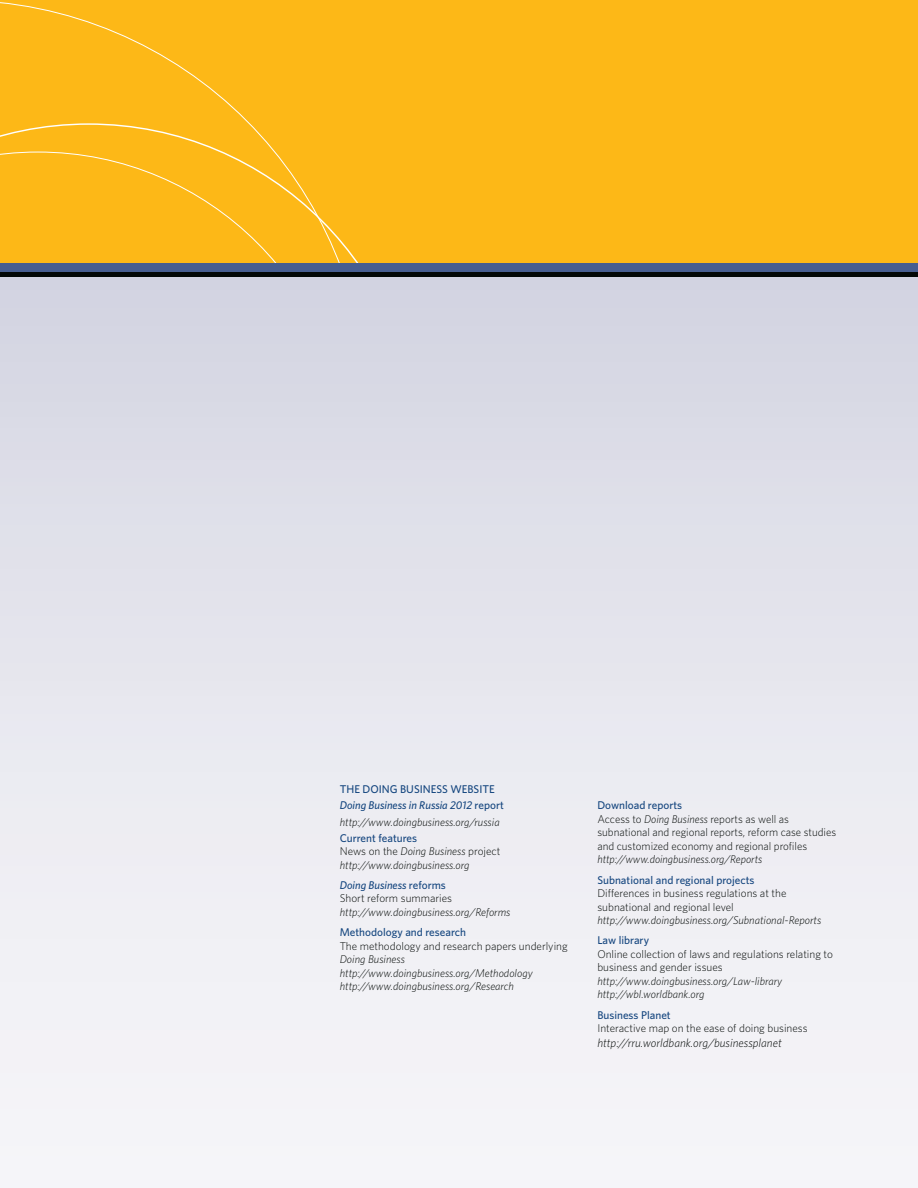
<style>
.page{position:relative;width:918px;height:1188px;background:#fff}
.page>*{position:absolute;margin:0;border:0;box-sizing:border-box;transform-origin:0 0}
.t1{font:italic 300 12px "Whitney";color:#030806}
.t2{font:italic 300 11.25px/13.5px "Whitney";color:#030806}
.t3{font:300 11.25px/13.5px "Whitney";color:#030806}
.t4{font:500 11.25px "Whitney";color:#15467f}
.s1{font-weight:500;font-style:normal;color:#15467f}
.s2{font-weight:500;color:#15467f}
.s3{font-style:normal}
.s4{font-weight:500;font-style:italic;color:#15467f}
.s5{font-style:italic}
</style>
<div class="page">
<div style="left:0;top:271px;width:918px;height:917px;background:linear-gradient(to bottom,#d5d6e2,#f9f9fb)"></div>
<div style="left:0;top:0;width:918px;height:269px;background:#fdb817"></div>
<svg style="left:0;top:2px;width:359px;height:261px"></svg>
<svg style="left:0;top:152px;width:349px;height:111px"></svg>
<div style="left:0;top:263px;width:918px;height:14px;background:#475e90"></div>
<div style="left:0;top:272px;width:918px;height:5px;background:#030806"></div>
<p class="t2" style="left:340px;top:782px;width:166px;line-height:16.2px"><span class="s1">THE DOING BUSINESS WEBSITE<br></span><span class="s2">Doing Business in Russia 2012</span> <span class="s1">report </span>http://www.doingbusiness.org/russia</p>
<p class="t2" style="left:340px;top:832px;width:162px"><span class="s1">Current features<br></span><span class="s3">News on the</span> Doing Business <span class="s3">project </span>http://www.doingbusiness.org</p>
<p class="t3" style="left:340px;top:879px;width:114px"><span class="s4">Doing Business</span> <span class="s2">reforms<br></span>Short reform summaries</p>
<p class="t2" style="left:340px;top:906px;width:172px">http://www.doingbusiness.org/Reforms</p>
<p class="t4" style="left:340px;top:928px;width:128px">Methodology and research</p>
<p class="t3" style="left:340px;top:940px;width:229px">The methodology and research papers underlying</p>
<p class="t2" style="left:340px;top:953px;width:195px">Doing Business http://www.doingbusiness.org/Methodology http://www.doingbusiness.org/Research</p>
<p class="t3" style="left:597px;top:800px;width:240px"><span class="s2">Download reports<br></span>Access to <span class="s5">Doing Business</span> reports as well as subnational and regional reports, reform case studies and customized economy and regional profiles</p>
<p class="t2" style="left:597px;top:854px;width:166px">http://www.doingbusiness.org/Reports</p>
<p class="t4" style="left:597px;top:876px;width:159px">Subnational and regional projects</p>
<p class="t3" style="left:597px;top:887px;width:191px">Differences in business regulations at the subnational and regional level</p>
<p class="t2" style="left:597px;top:914px;width:225px">http://www.doingbusiness.org/Subnational-Reports</p>
<p class="t4" style="left:597px;top:936px;width:53px">Law library</p>
<p class="t3" style="left:597px;top:948px;width:237px">Online collection of laws and regulations relating to business and gender issues</p>
<p class="t2" style="left:597px;top:975px;width:186px">http://www.doingbusiness.org/Law-library http://wbl.worldbank.org</p>
<p class="t4" style="left:597px;top:1011px;width:75px">Business Planet</p>
<p class="t3" style="left:597px;top:1022px;width:212px">Interactive map on the ease of doing business</p>
<p class="t1" style="left:597px;top:1038px;width:186px">http://rru.worldbank.org/businessplanet</p>
</div>
